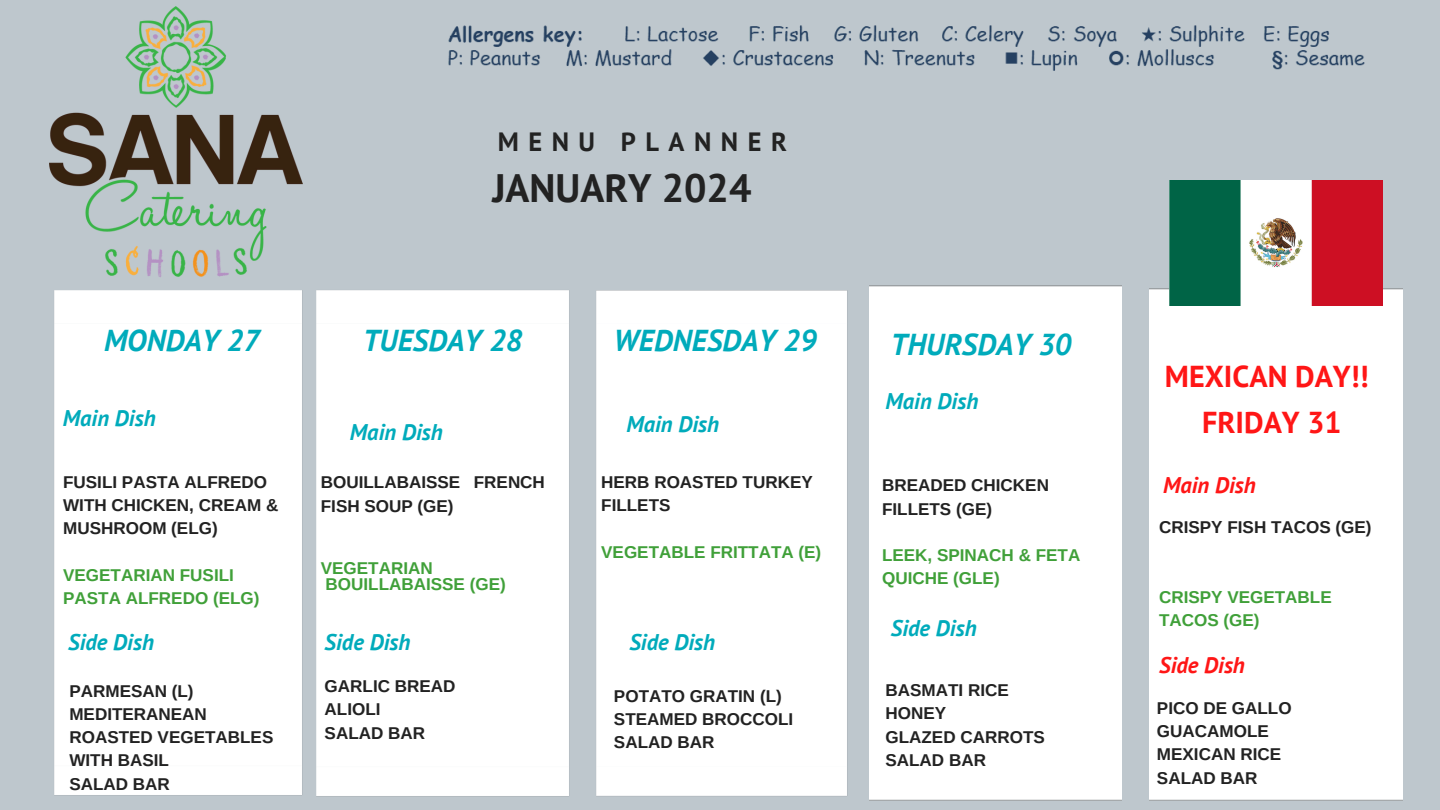
<style>
.page{position:relative;width:1440px;height:810px;background:#bec7cd}
.page>*{position:absolute;margin:0;border:0;box-sizing:border-box;transform-origin:0 0}
.t1{font:700 39.6px "PT Sans";color:#222}
.t2{font:italic 700 30.2px "PT Sans";color:#00abbb}
.t3{font:700 30.2px "PT Sans";color:#ff1616}
.t4{font:700 26.4px "PT Sans";letter-spacing:.36em;color:#222}
.t5{font:italic 700 22.6px "PT Sans";color:#00abbb}
.t6{font:italic 700 22.6px "PT Sans";color:#ff1616}
.t7{font:700 17.1px/23.2px "Arimo";color:#222}
.t8{font:700 17.1px/23.2px "Arimo";color:#40a039}
</style>
<div class="page">
<img style="left:448px;top:25px;width:917px;height:46px">
<div style="left:54px;top:290px;width:249px;height:506px;background:#fff"></div>
<div style="left:316px;top:290px;width:253px;height:507px;background:#fff"></div>
<img style="left:50px;top:6px;width:253px;height:271px">
<div style="left:596px;top:290px;width:252px;height:506px;background:#fff"></div>
<div style="left:870px;top:286px;width:251px;height:514px;background:#fff"></div>
<div style="left:1150px;top:288px;width:253px;height:512px;background:#fff"></div>
<img style="left:1170px;top:181px;width:213px;height:124px">
<h2 class="t4" style="left:498px;top:124px;width:291px">MENU PLANNER</h2>
<p class="t1" style="left:492px;top:162px;width:261px">JANUARY 2024</p>
<p class="t2" style="left:104px;top:321px;width:157px">MONDAY 27</p>
<p class="t2" style="left:363px;top:320px;width:161px">TUESDAY 28</p>
<p class="t2" style="left:614px;top:321px;width:204px">WEDNESDAY 29</p>
<p class="t5" style="left:63px;top:403px;width:94px">Main Dish</p>
<p class="t7" style="left:63px;top:470px;width:217px">FUSILI PASTA ALFREDO<br>WITH CHICKEN, CREAM &amp;<br>MUSHROOM (ELG)</p>
<p class="t8" style="left:63px;top:563px;width:198px">VEGETARIAN FUSILI<br>PASTA ALFREDO (ELG)</p>
<h4 class="t5" style="left:68px;top:627px;width:87px">Side Dish</h4>
<h4 class="t7" style="left:69px;top:679px;width:126px">PARMESAN (L)</h4>
<p class="t7" style="left:69px;top:702px;width:205px">MEDITERANEAN<br>ROASTED VEGETABLES<br>WITH BASIL</p>
<p class="t7" style="left:69px;top:772px;width:102px">SALAD BAR</p>
<h4 class="t5" style="left:350px;top:417px;width:94px">Main Dish</h4>
<p class="t5" style="left:626px;top:409px;width:94px">Main Dish</p>
<p class="t7" style="left:321px;top:471px;width:226px">BOUILLABAISSE FRENCH<br>FISH SOUP (GE)</p>
<h2 class="t8" style="left:321px;top:556px;width:113px">VEGETARIAN</h2>
<h4 class="t8" style="left:326px;top:573px;width:182px">BOUILLABAISSE (GE)</h4>
<p class="t5" style="left:325px;top:627px;width:87px">Side Dish</p>
<p class="t7" style="left:325px;top:675px;width:132px">GARLIC BREAD<br>ALIOLI</p>
<p class="t7" style="left:325px;top:721px;width:102px">SALAD BAR</p>
<h1 class="t7" style="left:601px;top:471px;width:213px">HERB ROASTED TURKEY<br>FILLETS</h1>
<p class="t8" style="left:601px;top:540px;width:222px">VEGETABLE FRITTATA (E)</p>
<h3 class="t5" style="left:629px;top:627px;width:87px">Side Dish</h3>
<h2 class="t7" style="left:614px;top:684px;width:169px">POTATO GRATIN (L)</h2>
<h4 class="t7" style="left:614px;top:708px;width:181px">STEAMED BROCCOLI</h4>
<p class="t7" style="left:614px;top:731px;width:102px">SALAD BAR</p>
<h4 class="t2" style="left:891px;top:324px;width:182px">THURSDAY 30</h4>
<p class="t5" style="left:886px;top:386px;width:94px">Main Dish</p>
<p class="t7" style="left:882px;top:474px;width:168px">BREADED CHICKEN<br>FILLETS (GE)</p>
<p class="t8" style="left:882px;top:544px;width:200px">LEEK, SPINACH &amp; FETA<br>QUICHE (GLE)</p>
<p class="t5" style="left:891px;top:613px;width:87px">Side Dish</p>
<h2 class="t7" style="left:886px;top:678px;width:125px">BASMATI RICE</h2>
<h4 class="t7" style="left:886px;top:702px;width:62px">HONEY</h4>
<p class="t7" style="left:886px;top:725px;width:161px">GLAZED CARROTS</p>
<p class="t7" style="left:886px;top:748px;width:102px">SALAD BAR</p>
<h4 class="t3" style="left:1165px;top:357px;width:205px">MEXICAN DAY!!</h4>
<p class="t3" style="left:1202px;top:403px;width:141px">FRIDAY 31</p>
<p class="t6" style="left:1163px;top:470px;width:94px">Main Dish</p>
<p class="t7" style="left:1159px;top:516px;width:214px">CRISPY FISH TACOS (GE)</p>
<p class="t8" style="left:1159px;top:585px;width:174px">CRISPY VEGETABLE<br>TACOS (GE)</p>
<h4 class="t6" style="left:1159px;top:650px;width:87px">Side Dish</h4>
<p class="t7" style="left:1157px;top:696px;width:136px">PICO DE GALLO</p>
<p class="t7" style="left:1157px;top:720px;width:113px">GUACAMOLE</p>
<h2 class="t7" style="left:1157px;top:743px;width:126px">MEXICAN RICE</h2>
<h2 class="t7" style="left:1157px;top:766px;width:102px">SALAD BAR</h2>
</div>
